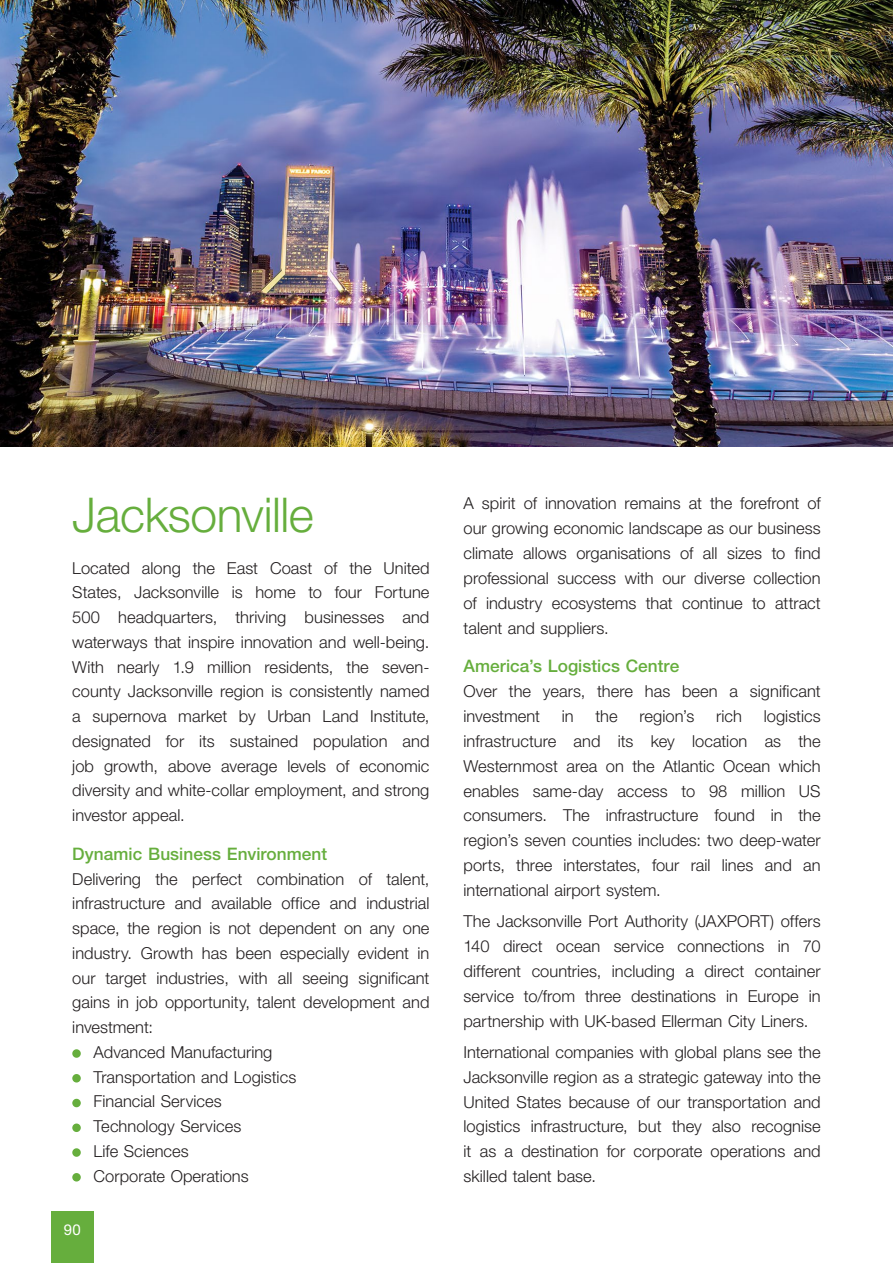
<style>
.page{position:relative;width:893px;height:1263px;background:#fff}
.page>*{position:absolute;margin:0;border:0;box-sizing:border-box;transform-origin:0 0}
.t1{font:300 48px "Helvetica Neue 45";letter-spacing:-.01em;color:#66ae3d}
.t2{font:500 17.25px "Helvetica Neue 65";color:#66ae3d}
.List_Paragraph{font:300 16.5px/24.9px "Helvetica Neue 45";color:#231f20;text-align:justify}
.t3{font:15px "Helvetica Neue 55";color:#fff}
</style>
<div class="page">
<div style="left:51px;top:1212px;width:43px;height:51px;background:#66ae3d"></div>
<div style="left:72px;top:1049px;width:9px;height:9px;background:#66ae3d;border-radius:50%"></div>
<div style="left:72px;top:1074px;width:9px;height:8px;background:#66ae3d;border-radius:50%"></div>
<div style="left:72px;top:1099px;width:9px;height:8px;background:#66ae3d;border-radius:50%"></div>
<div style="left:72px;top:1123px;width:9px;height:9px;background:#66ae3d;border-radius:50%"></div>
<div style="left:72px;top:1148px;width:9px;height:9px;background:#66ae3d;border-radius:50%"></div>
<div style="left:72px;top:1173px;width:9px;height:8px;background:#66ae3d;border-radius:50%"></div>
<img style="left:0;top:0;width:893px;height:446px">
<p class="t1" style="left:72px;top:485px;width:243px">Jacksonville</p>
<p class="List_Paragraph" style="left:72px;top:555px;width:359px">Located along the East Coast of the United States, Jacksonville is home to four Fortune 500 headquarters, thriving businesses and waterways that inspire innovation and well-being.<br>With nearly 1.9 million residents, the seven&shy;county Jacksonville region is consistently named a supernova market by Urban Land Institute, designated for its sustained population and job growth, above average levels of economic diversity and white-collar employment, and strong investor appeal.</p>
<p class="t2" style="left:72px;top:843px;width:256px">Dynamic Business Environment</p>
<p class="List_Paragraph" style="left:72px;top:866px;width:359px">Delivering the perfect combination of talent, infrastructure and available office and industrial space, the region is not dependent on any one industry. Growth has been especially evident in our target industries, with all seeing significant gains in job opportunity, talent development and investment:</p>
<p class="List_Paragraph" style="left:94px;top:1039px;width:180px">Advanced Manufacturing</p>
<p class="List_Paragraph" style="left:94px;top:1064px;width:204px">Transportation and Logistics</p>
<p class="List_Paragraph" style="left:94px;top:1088px;width:130px">Financial Services</p>
<p class="List_Paragraph" style="left:94px;top:1113px;width:149px">Technology Services</p>
<p class="List_Paragraph" style="left:94px;top:1138px;width:97px">Life Sciences</p>
<p class="List_Paragraph" style="left:94px;top:1163px;width:157px">Corporate Operations</p>
<p class="t3" style="left:64px;top:1221px;width:18px">90</p>
<p class="List_Paragraph" style="left:463px;top:491px;width:359px">A spirit of innovation remains at the forefront of our growing economic landscape as our business climate allows organisations of all sizes to find professional success with our diverse collection of industry ecosystems that continue to attract talent and suppliers.</p>
<p class="t2" style="left:463px;top:656px;width:217px">America’s Logistics Centre</p>
<p class="List_Paragraph" style="left:463px;top:678px;width:359px">Over the years, there has been a significant investment</p>
<p class="List_Paragraph" style="left:463px;top:703px;width:359px;text-indent:300px">logistics infrastructure and its key location as the Westernmost area on the Atlantic Ocean which enables same-day access to 98 million US consumers. The infrastructure found in the region’s seven counties includes: two deep-water ports, three interstates, four rail lines and an international airport system.</p>
<p class="List_Paragraph" style="left:463px;top:908px;width:359px">The Jacksonville Port Authority (JAXPORT) offers 140 direct ocean service connections in 70 different countries, including a direct container service to/from three destinations in Europe in partnership with UK-based Ellerman City Liners.</p>
<p class="List_Paragraph" style="left:463px;top:1039px;width:359px">International companies with global plans see the Jacksonville region as a strategic gateway into the United States because of our transportation and logistics infrastructure, but they also recognise it as a destination for corporate operations and skilled talent base.</p>
<p class="List_Paragraph" style="left:562px;top:703px;width:13px">in</p>
<p class="List_Paragraph" style="left:595px;top:703px;width:24px">the</p>
<p class="List_Paragraph" style="left:639px;top:703px;width:57px">region’s</p>
<p class="List_Paragraph" style="left:716px;top:703px;width:27px">rich</p>
</div>
